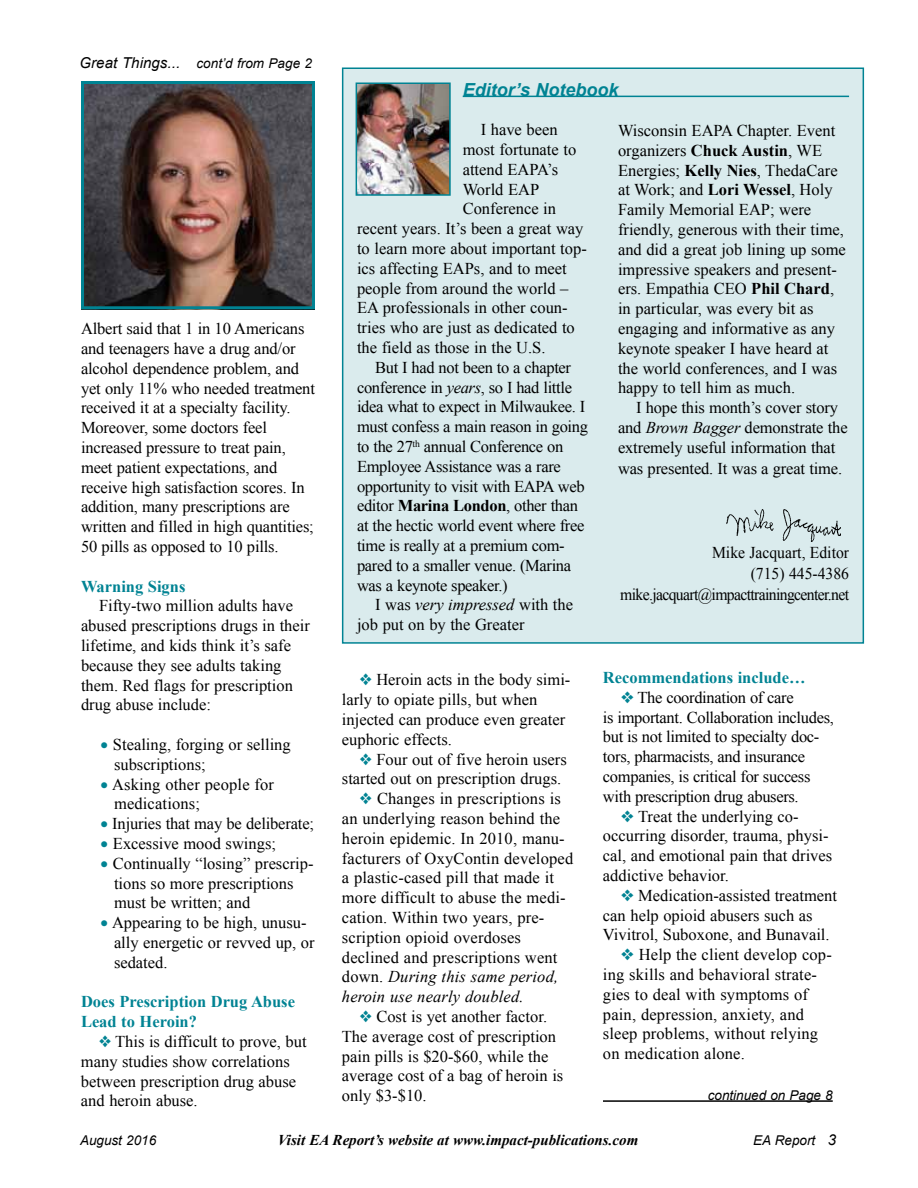
<style>
.page{position:relative;width:918px;height:1188px;background:#fff}
.page>*{position:absolute;margin:0;border:0;box-sizing:border-box;transform-origin:0 0}
.t1{font:italic 700 18px "Arial";color:#008393}
.t2{font:16.5px/19.8px "Times New Roman";color:#000}
.t3{font:16.5px/19.8px "Times New Roman";letter-spacing:-.02em;color:#000}
.t4{font:700 16.5px/19.8px "Times New Roman";color:#008393}
.t5{font:16.5px/21px "Times New Roman";letter-spacing:-.04em;color:#000;text-align:right;scale:.95 1}
.t6{font:italic 16.5px "Times New Roman";color:#000}
.t7{font:italic 700 15px "Times New Roman";color:#000}
.t8{font:italic 13.5px "Arial";color:#000}
.s1{font-size:15px}
.s2{color:#008393}
.s3{font-weight:700}
.s4{font-style:italic}
.s5{font-style:normal}
</style>
<div class="page">
<div style="left:342px;top:68px;width:522px;height:576px;background:#daebed;border:2px solid #008393"></div>
<hr style="left:463px;top:96px;width:386px;height:1px;background:#008393">
<img style="left:726px;top:509px;width:114px;height:32px">
<img style="left:359px;top:85px;width:89px;height:108px">
<div style="left:356px;top:82px;width:95px;height:114px;border:2px solid #008393"></div>
<img style="left:85px;top:85px;width:226px;height:220px">
<div style="left:81px;top:81px;width:234px;height:228px;border:3px solid #008393"></div>
<hr style="left:603px;top:1100px;width:230px;height:2px;background:#000">
<p class="t8" style="left:80px;top:54px;width:234px"><span class="s1">Great Things...</span> cont’d from Page 2</p>
<p class="t2" style="left:81px;top:319px;width:236px">Albert said that 1 in 10 Americans and teenagers have a drug and/or alcohol dependence problem, and yet only 11% who needed treatment received it at a specialty facility.<br>Moreover, some doctors feel increased pressure to treat pain, meet patient expectations, and receive high satisfaction scores. In addition, many prescriptions are written and filled in high quantities; 50 pills as opposed to 10 pills.</p>
<p class="t4" style="left:81px;top:576px;width:106px">Warning Signs</p>
<p class="t2" style="left:81px;top:596px;width:230px;text-indent:18px">Fifty-two million adults have abused prescriptions drugs in their lifetime, and kids think it’s safe because they see adults taking them. Red flags for prescription drug abuse include:</p>
<p class="t2" style="left:114px;top:734px;width:178px;text-indent:-13px"><span class="s2">•</span> Stealing, forging or selling subscriptions;</p>
<p class="t2" style="left:114px;top:774px;width:162px;text-indent:-13px"><span class="s2">•</span> Asking other people for medications;</p>
<p class="t2" style="left:101px;top:814px;width:215px"><span class="s2">•</span> Injuries that may be deliberate;</p>
<p class="t2" style="left:101px;top:833px;width:177px"><span class="s2">•</span> Excessive mood swings;</p>
<p class="t2" style="left:114px;top:853px;width:201px;text-indent:-13px"><span class="s2">•</span> Continually “losing” prescrip&shy;tions so more prescriptions must be written; and</p>
<p class="t2" style="left:114px;top:913px;width:202px;text-indent:-13px"><span class="s2">•</span> Appearing to be high, unusu&shy;ally energetic or revved up, or sedated.</p>
<p class="t4" style="left:81px;top:992px;width:216px">Does Prescription Drug Abuse<br>Lead to Heroin?</p>
<p class="t2" style="left:81px;top:1031px;width:227px;text-indent:18px"><span class="s2">❖</span> This is difficult to prove, but many studies show correlations between prescription drug abuse and heroin abuse.</p>
<p class="t1" style="left:463px;top:77px;width:157px">Editor’s Notebook</p>
<p class="t2" style="left:618px;top:120px;width:229px">Wisconsin EAPA Chapter. Event organizers <span class="s3">Chuck Austin</span>, WE<br>Energies; <span class="s3">Kelly Nies</span>, ThedaCare at Work; and <span class="s3">Lori Wessel</span>, Holy<br>Family Memorial EAP; were friendly, generous with their time, and did a great job lining up some impressive speakers and present&shy;ers. Empathia CEO <span class="s3">Phil Chard</span>, in particular, was every bit as engaging and informative as any keynote speaker I have heard at the world conferences, and I was happy to tell him as much.</p>
<p class="t2" style="left:618px;top:397px;width:231px;line-height:20.2px;text-indent:18px">I hope this month’s cover story and <span class="s4">Brown Bagger</span> demonstrate the extremely useful information that was presented. It was a great time.</p>
<p class="t2" style="left:481px;top:120px;width:78px">I have been</p>
<p class="t2" style="left:463px;top:139px;width:115px">most fortunate to</p>
<p class="t2" style="left:463px;top:159px;width:97px">attend EAPA’s</p>
<p class="t2" style="left:463px;top:179px;width:78px">World EAP</p>
<p class="t2" style="left:463px;top:199px;width:95px">Conference in</p>
<p class="t2" style="left:357px;top:219px;width:228px">recent years. It’s been a great way</p>
<p class="t2" style="left:357px;top:238px;width:231px">to learn more about important top-</p>
<p class="t2" style="left:357px;top:258px;width:211px">ics affecting EAPs, and to meet</p>
<p class="t2" style="left:357px;top:278px;width:213px">people from around the world –</p>
<p class="t2" style="left:357px;top:298px;width:212px">EA professionals in other coun-</p>
<p class="t2" style="left:357px;top:318px;width:219px">tries who are just as dedicated to</p>
<p class="t2" style="left:357px;top:337px;width:190px">the field as those in the U.S.</p>
<p class="t3" style="left:375px;top:357px;width:197px">But I had not been to a chapter</p>
<p class="t3" style="left:357px;top:377px;width:216px">conference in <span class="s4">years</span>, so I had little</p>
<p class="t3" style="left:357px;top:397px;width:230px">idea what to expect in Milwaukee. I</p>
<p class="t3" style="left:357px;top:417px;width:232px">must confess a main reason in going</p>
<p class="t3" style="left:357px;top:436px;width:208px">to the 27<sup>th</sup> annual Conference on</p>
<p class="t3" style="left:357px;top:456px;width:205px">Employee Assistance was a rare</p>
<p class="t3" style="left:357px;top:476px;width:229px">opportunity to visit with EAPA web</p>
<p class="t3" style="left:357px;top:496px;width:223px">editor <span class="s3">Marina London</span>, other than</p>
<p class="t3" style="left:357px;top:516px;width:229px">at the hectic world event where free</p>
<p class="t3" style="left:357px;top:535px;width:209px">time is really at a premium com-</p>
<p class="t3" style="left:357px;top:555px;width:216px">pared to a smaller venue. (Marina</p>
<p class="t3" style="left:357px;top:575px;width:152px">was a keynote speaker.)</p>
<p class="t6" style="left:375px;top:594px;width:200px"><span class="s5">I was</span> very impressed <span class="s5">with the</span></p>
<p class="t2" style="left:357px;top:615px;width:169px">job put on by the Greater</p>
<p class="t2" style="left:342px;top:670px;width:230px;text-indent:18px"><span class="s2">❖</span> Heroin acts in the body simi&shy;larly to opiate pills, but when injected can produce even greater euphoric effects.</p>
<p class="t2" style="left:342px;top:749px;width:226px;text-indent:18px"><span class="s2">❖</span> Four out of five heroin users started out on prescription drugs.</p>
<p class="t2" style="left:342px;top:789px;width:233px;text-indent:18px"><span class="s2">❖</span> Changes in prescriptions is an underlying reason behind the heroin epidemic. In 2010, manu&shy;facturers of OxyContin developed a plastic-cased pill that made it more difficult to abuse the medi&shy;cation. Within two years, pre&shy;scription opioid overdoses declined and prescriptions went down. <span class="s4">During this same period, heroin use nearly doubled.</span></p>
<p class="t2" style="left:342px;top:1006px;width:223px;text-indent:18px"><span class="s2">❖</span> Cost is yet another factor.<br>The average cost of prescription pain pills is $20-$60, while the average cost of a bag of heroin is only $3-$10.</p>
<p class="t5" style="left:620px;top:541px;width:242px">Mike Jacquart, Editor<br>(715) 445-4386 mike.jacquart@impacttrainingcenter.net</p>
<p class="t4" style="left:603px;top:667px;width:204px">Recommendations include…</p>
<p class="t3" style="left:603px;top:687px;width:232px;text-indent:18px"><span class="s2">❖</span> The coordination of care<br>is important. Collaboration includes, but is not limited to specialty doc&shy;tors, pharmacists, and insurance companies, is critical for success with prescription drug abusers.</p>
<p class="t2" style="left:603px;top:806px;width:231px;text-indent:18px"><span class="s2">❖</span> Treat the underlying co&shy;occurring disorder, trauma, physi&shy;cal, and emotional pain that drives addictive behavior.</p>
<p class="t2" style="left:603px;top:885px;width:236px;text-indent:18px"><span class="s2">❖</span> Medication-assisted treatment can help opioid abusers such as<br>Vivitrol, Suboxone, and Bunavail.</p>
<p class="t2" style="left:603px;top:944px;width:230px;text-indent:18px"><span class="s2">❖</span> Help the client develop cop&shy;ing skills and behavioral strate&shy;gies to deal with symptoms of pain, depression, anxiety, and sleep problems, without relying on medication alone.</p>
<p class="t8" style="left:708px;top:1087px;width:126px">continued on Page 8</p>
<p class="t8" style="left:80px;top:1131px;width:78px">August 2016</p>
<p class="t7" style="left:278px;top:1129px;width:362px">Visit EA Report’s website at www.impact-publications.com</p>
<p class="t8" style="left:753px;top:1131px;width:84px">EA Report <span class="s1">3</span></p>
</div>
